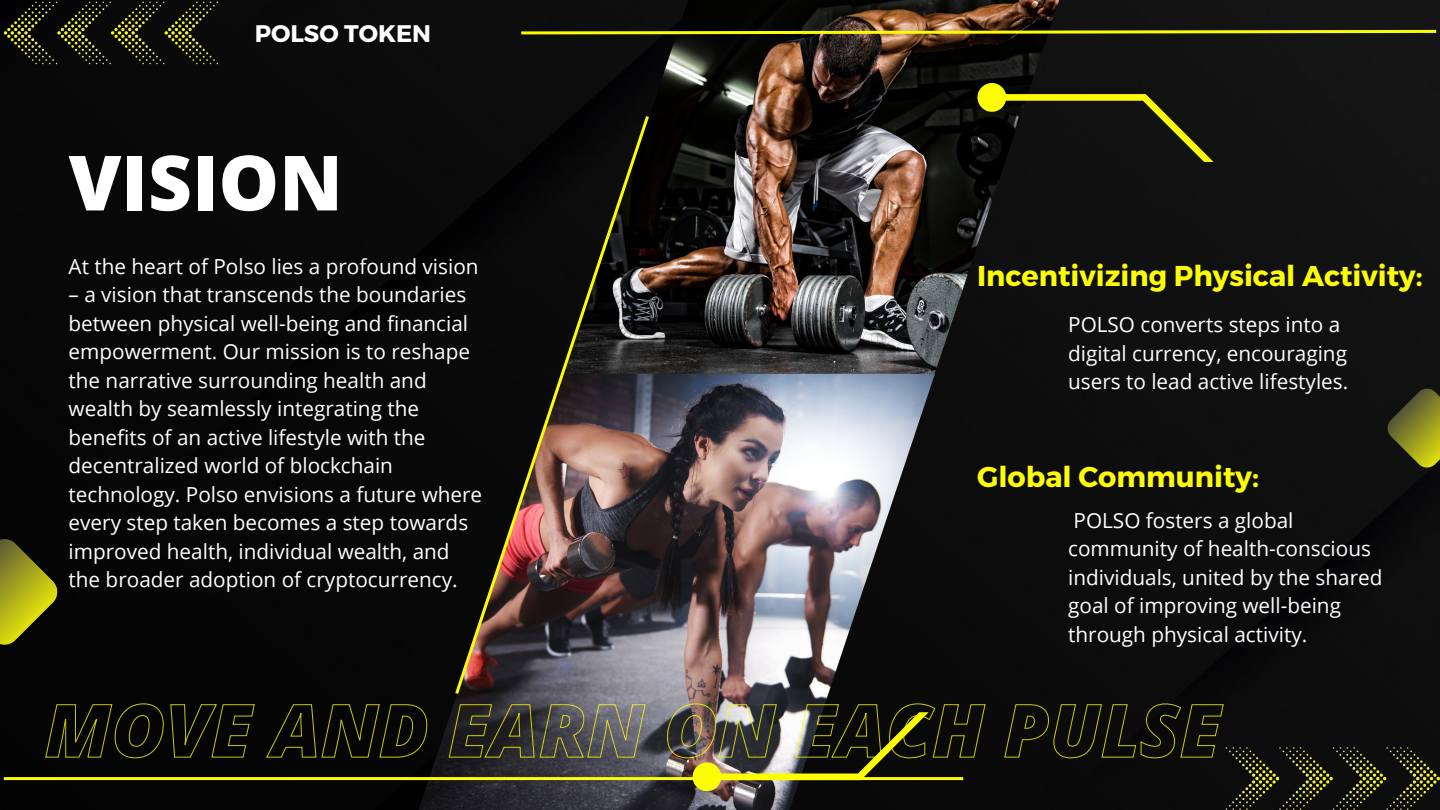
<style>
.page{position:relative;width:1440px;height:810px;background:#0b0b0b}
.page>*{position:absolute;margin:0;border:0;box-sizing:border-box;transform-origin:0 0}
.t1{font:800 76.2px "Open Sans";color:#fff}
.t2{font:700 28.6px "Montserrat";color:#fcfc04}
.t3{font:700 24px "Montserrat";color:#fff}
.t4{font:20.7px/28.5px "Open Sans";color:#fff}
</style>
<div class="page">
<img style="left:562px;top:0;width:517px;height:377px">
<img style="left:418px;top:374px;width:517px;height:436px">
<svg style="left:518px;top:28px;width:921px;height:8px;background:#736f10"></svg>
<svg style="left:4px;top:2px;width:214px;height:62px;background:#20200f"></svg>
<hr style="left:4px;top:777px;width:959px;height:3px;background:#fcfc04">
<svg style="left:1226px;top:747px;width:214px;height:63px;background:#242413"></svg>
<svg style="left:0;top:538px;width:59px;height:108px;background:#6c6c12"></svg>
<svg style="left:453px;top:113px;width:198px;height:584px;background:#332a26"></svg>
<svg style="left:1386px;top:388px;width:54px;height:81px;background:#62621e"></svg>
<svg style="left:992px;top:94px;width:222px;height:68px;background:#28280f"></svg>
<div style="left:977px;top:83px;width:29px;height:29px;background:#fcfc04;border-radius:50%"></div>
<svg style="left:707px;top:758px;width:222px;height:20px;background:#605e2e"></svg>
<div style="left:693px;top:762px;width:28px;height:29px;background:#fcfc04;border-radius:50%"></div>
<svg style="left:45px;top:703px;width:1179px;height:55px;background:#2f2f1e"></svg>
<p class="t3" style="left:255px;top:18px;width:178px">POLSO TOKEN</p>
<p class="t1" style="left:69px;top:129px;width:276px">VISION</p>
<p class="t4" style="left:69px;top:251px;width:411px">At the heart of Polso lies a profound vision</p>
<p class="t4" style="left:69px;top:280px;width:415px">– a vision that transcends the boundaries between physical well-being and financial empowerment. Our mission is to reshape the narrative surrounding health and wealth by seamlessly integrating the benefits of an active lifestyle with the decentralized world of blockchain technology. Polso envisions a future where every step taken becomes a step towards improved health, individual wealth, and the broader adoption of cryptocurrency.</p>
<p class="t2" style="left:977px;top:257px;width:447px">Incentivizing Physical Activity:</p>
<p class="t4" style="left:1068px;top:310px;width:282px">POLSO converts steps into a digital currency, encouraging users to lead active lifestyles.</p>
<p class="t2" style="left:977px;top:458px;width:283px">Global Community:</p>
<p class="t4" style="left:1068px;top:505px;width:316px">POLSO fosters a global community of health-conscious individuals, united by the shared goal of improving well-being through physical activity.</p>
</div>
